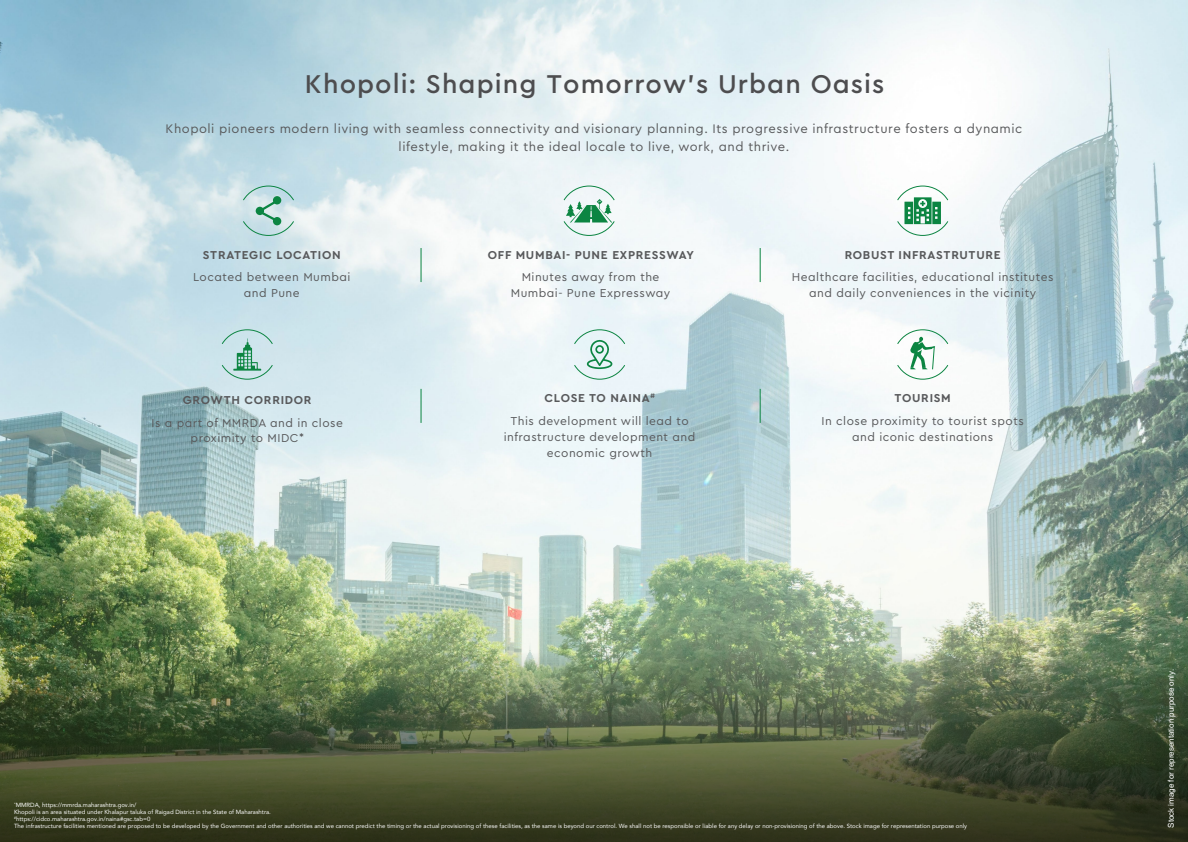
<style>
.page{position:relative;width:1188px;height:842px;background:#fff}
.page>*{position:absolute;margin:0;border:0;box-sizing:border-box;transform-origin:0 0}
.t1{font:500 27px "Cera Godrej Interio";letter-spacing:.04em;color:#4d4d4f}
.t2{font:13px/18px "Cera Godrej Interio";letter-spacing:.04em;color:#58595b;text-align:center}
.t3{font:12px/15.8px "Cera Godrej Interio";letter-spacing:.04em;color:#58595b;text-align:center}
.t4{font:700 12px "Cera Godrej Interio";letter-spacing:.06em;color:#58595b}
.t5{font:8px "Helvetica";color:#fff}
.t6{font:6px/7.2px "Avenir";color:#fff}
.s1{font-weight:700}
</style>
<div class="page">
<img style="left:0;top:0;width:1188px;height:620px">
<img style="left:0;top:620px;width:1188px;height:222px">
<svg style="left:897px;top:329px;width:52px;height:51px"></svg>
<svg style="left:242px;top:185px;width:52px;height:51px;background:#b5d6d3"></svg>
<hr style="left:421px;top:248px;width:1px;height:34px;background:#0c8542">
<hr style="left:760px;top:248px;width:1px;height:34px;background:#0c8542">
<hr style="left:760px;top:389px;width:1px;height:34px;background:#0c8542">
<svg style="left:897px;top:185px;width:52px;height:51px"></svg>
<hr style="left:421px;top:389px;width:1px;height:34px;background:#0c8542">
<svg style="left:221px;top:329px;width:52px;height:51px;background:#b0d5d2"></svg>
<svg style="left:563px;top:185px;width:52px;height:51px"></svg>
<svg style="left:574px;top:329px;width:52px;height:51px;background:#cde5e0"></svg>
<h1 class="t1" style="left:305px;top:66px;width:581px">Khopoli: Shaping Tomorrow's Urban Oasis</h1>
<h2 class="t2" style="left:166px;top:119px;width:858px">Khopoli pioneers modern living with seamless connectivity and visionary planning. Its progressive infrastructure fosters a dynamic lifestyle, making it the ideal locale to live, work, and thrive.</h2>
<h3 class="t4" style="left:203px;top:247px;width:139px">STRATEGIC LOCATION</h3>
<h3 class="t3" style="left:193px;top:269px;width:159px">Located between Mumbai and Pune</h3>
<h3 class="t4" style="left:183px;top:392px;width:130px">GROWTH CORRIDOR</h3>
<h3 class="t3" style="left:152px;top:414px;width:193px">Is a part of MMRDA and in close proximity to MIDC*</h3>
<h3 class="t4" style="left:488px;top:247px;width:207px">OFF MUMBAI- PUNE EXPRESSWAY</h3>
<h3 class="t3" style="left:511px;top:269px;width:161px">Minutes away from the<br>Mumbai- Pune Expressway</h3>
<h3 class="t3" style="left:510px;top:386px;width:180px;line-height:22.8px"><span class="s1">CLOSE TO NAINA</span><sup>#<br></sup>This development will lead to</h3>
<h3 class="t3" style="left:504px;top:428px;width:193px">infrastructure development and economic growth</h3>
<h3 class="t4" style="left:845px;top:247px;width:158px">ROBUST INFRASTRUTURE</h3>
<h3 class="t3" style="left:792px;top:269px;width:263px">Healthcare facilities, educational institutes and daily conveniences in the vicinity</h3>
<h3 class="t4" style="left:895px;top:390px;width:58px">TOURISM</h3>
<h3 class="t3" style="left:822px;top:412px;width:204px">In close proximity to tourist spots and iconic destinations</h3>
<p class="t6" style="left:14px;top:801px;width:954px"><sup>*</sup>MMRDA, https://mmrda.maharashtra.gov.in/<br>Khopoli is an area situated under Khalapur taluka of Raigad District in the State of Maharashtra.<br><sup>#</sup>https://cidco.maharashtra.gov.in/naina#gsc.tab=0<br>The infrastructure facilities mentioned are proposed to be developed by the Government and other authorities and we cannot predict the timing or the actual provisioning of these facilities, as the same is beyond our control. We shall not be responsible or liable for any delay or non-provisioning of the above. Stock image for representation purpose only</p>
<h3 class="t5" style="left:1166px;top:828px;width:161px;rotate:-90deg">Stock image for representation purpose only.</h3>
</div>
